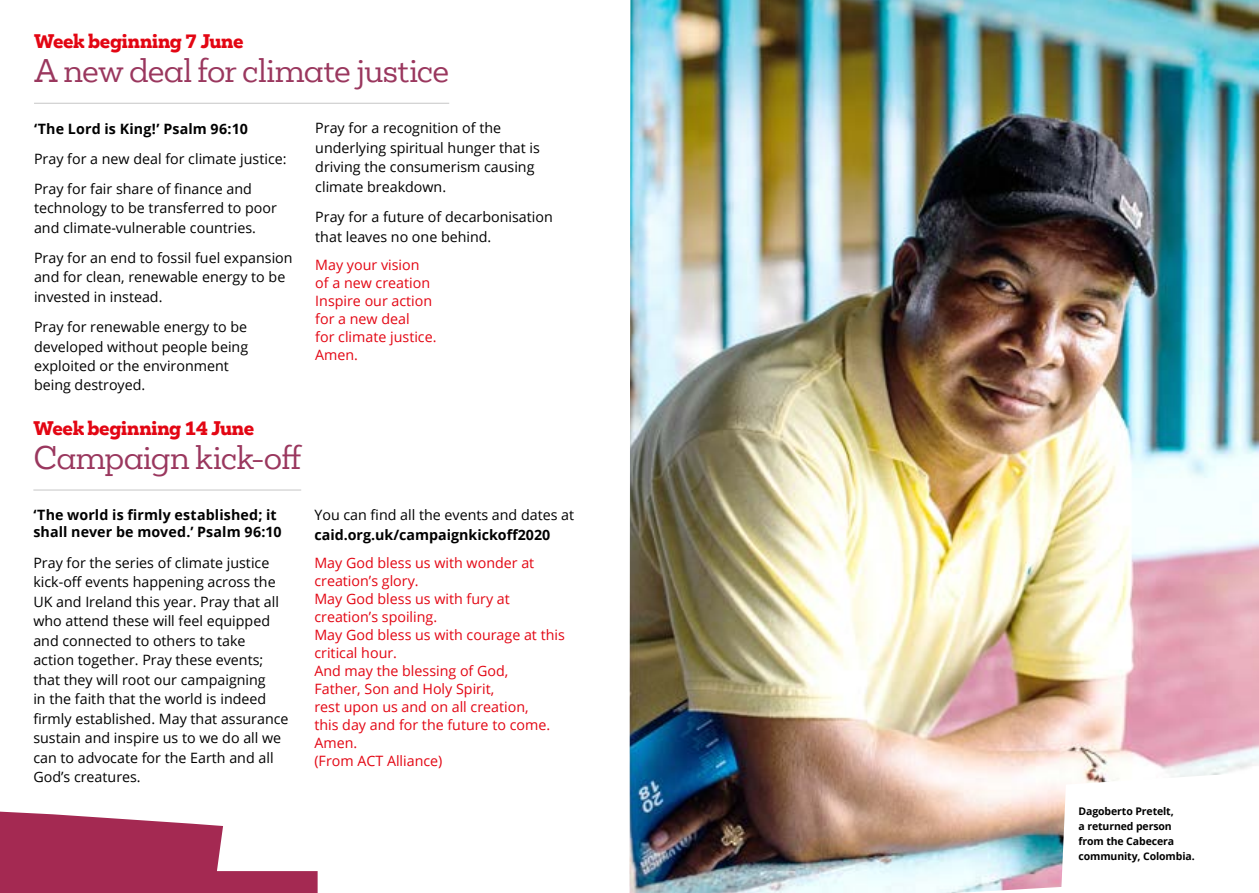
<style>
.page{position:relative;width:1259px;height:893px;background:#fff}
.page>*{position:absolute;margin:0;border:0;box-sizing:border-box;transform-origin:0 0}
.t1{font:30px "Mokoko Trial";letter-spacing:-.025em;color:#9a375e}
.t2{font:800 18px "Mokoko Trial";letter-spacing:-.02em;color:#e30613}
.t3{font:14.25px/19.5px "Open Sans";color:#000}
.t4{font:14.25px/18px "Open Sans";color:#e30613}
.t5{font:700 14.25px/17.1px "Open Sans";letter-spacing:.005em;color:#000}
.t6{font:700 10.5px/15px "Open Sans";letter-spacing:-.01em;color:#000}
</style>
<div class="page">
<img style="left:629px;top:0;width:630px;height:893px">
<hr style="left:33px;top:490px;width:268px;height:1px;background:#c6c6c6">
<hr style="left:34px;top:103px;width:415px;height:1px;background:#c6c6c6">
<svg style="left:1061px;top:772px;width:198px;height:121px"></svg>
<svg style="left:0;top:811px;width:318px;height:82px"></svg>
<p class="t2" style="left:34px;top:29px;width:211px">Week beginning 7 June</p>
<h1 class="t1" style="left:34px;top:51px;width:417px">A new deal for climate justice</h1>
<p class="t5" style="left:34px;top:119px;width:215px">‘The Lord is King!’ Psalm 96:10</p>
<p class="t3" style="left:34px;top:143px;width:254px;line-height:30.2px">Pray for a new deal for climate justice:<br>Pray for fair share of finance and</p>
<p class="t3" style="left:34px;top:198px;width:244px">technology to be transferred to poor and climate-vulnerable countries.</p>
<p class="t3" style="left:34px;top:248px;width:260px">Pray for an end to fossil fuel expansion and for clean, renewable energy to be invested in instead.</p>
<p class="t3" style="left:34px;top:317px;width:216px">Pray for renewable energy to be developed without people being exploited or the environment being destroyed.</p>
<p class="t3" style="left:315px;top:118px;width:226px">Pray for a recognition of the underlying spiritual hunger that is driving the consumerism causing climate breakdown.</p>
<p class="t3" style="left:315px;top:207px;width:239px">Pray for a future of decarbonisation that leaves no one behind.</p>
<p class="t4" style="left:315px;top:256px;width:123px">May your vision of a new creation<br>Inspire our action for a new deal<br>for climate justice.<br>Amen.</p>
<p class="t2" style="left:33px;top:416px;width:222px">Week beginning 14 June</p>
<h1 class="t1" style="left:33px;top:438px;width:270px">Campaign kick-off</h1>
<p class="t5" style="left:33px;top:506px;width:250px">‘The world is firmly established; it shall never be moved.’ Psalm 96:10</p>
<p class="t3" style="left:33px;top:552px;width:257px">Pray for the series of climate justice kick-off events happening across the UK and Ireland this year. Pray that all who attend these will feel equipped and connected to others to take action together. Pray these events; that they will root our campaigning<br>in the faith that the world is indeed firmly established. May that assurance sustain and inspire us to we do all we can to advocate for the Earth and all God’s creatures.</p>
<p class="t3" style="left:314px;top:505px;width:261px">You can find all the events and dates at</p>
<p class="t5" style="left:314px;top:526px;width:237px">caid.org.uk/campaignkickoff2020</p>
<p class="t4" style="left:314px;top:554px;width:252px">May God bless us with wonder at creation’s glory.<br>May God bless us with fury at creation’s spoiling.<br>May God bless us with courage at this critical hour.<br>And may the blessing of God,<br>Father, Son and Holy Spirit,<br>rest upon us and on all creation,<br>this day and for the future to come.<br>Amen.<br>(From ACT Alliance)</p>
<p class="t6" style="left:1078px;top:803px;width:118px">Dagoberto Pretelt,<br>a returned person from the Cabecera community, Colombia.</p>
</div>
